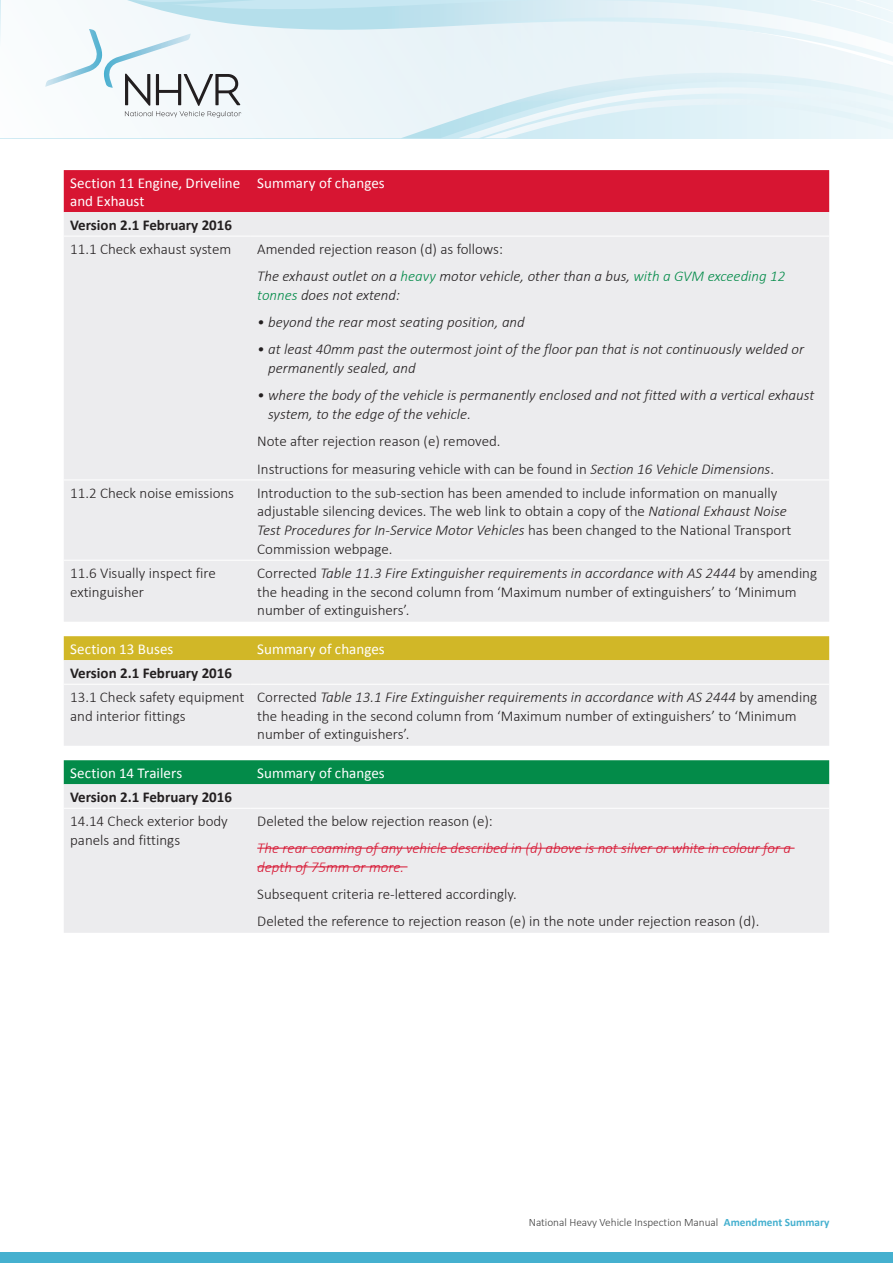
<style>
.page{position:relative;width:893px;height:1263px;background:#fff}
.page>*{position:absolute;margin:0;border:0;box-sizing:border-box;transform-origin:0 0}
.t1{font:300 15px/18.8px "Calibri";color:#231f20}
.t2{font:italic 300 15px/18.8px "Calibri";color:#231f20}
.t3{font:15px/18px "Calibri";color:#fff}
.t4{font:italic 300 15px/18.8px "Calibri";color:#d71532}
.t5{font:700 15px "Calibri";color:#231f20}
.t6{font:300 11.25px "Calibri";color:#3f3f3f}
.s1{font-style:normal}
.s2{color:#038b49}
.s3{font-style:italic}
.s4{font-weight:700;color:#45b0cf}
</style>
<div class="page">
<div style="left:0;top:1252px;width:893px;height:11px;background:#45b0cf"></div>
<svg style="left:45px;top:0;width:848px;height:138px"></svg>
<div style="left:64px;top:170px;width:765px;height:42px;background:#d71532"></div>
<div style="left:64px;top:212px;width:765px;height:410px;background:#ececee"></div>
<hr style="left:64px;top:236px;width:187px;height:1px;background:#fff">
<hr style="left:251px;top:236px;width:578px;height:1px;background:#fff">
<hr style="left:64px;top:479px;width:187px;height:1px;background:#fff">
<hr style="left:251px;top:479px;width:578px;height:1px;background:#fff">
<hr style="left:64px;top:560px;width:187px;height:1px;background:#fff">
<hr style="left:251px;top:560px;width:578px;height:1px;background:#fff">
<div style="left:64px;top:636px;width:765px;height:24px;background:#d1b727"></div>
<div style="left:64px;top:660px;width:765px;height:86px;background:#ececee"></div>
<hr style="left:64px;top:684px;width:187px;height:1px;background:#fff">
<hr style="left:251px;top:684px;width:578px;height:1px;background:#fff">
<div style="left:64px;top:760px;width:765px;height:24px;background:#038b49"></div>
<div style="left:64px;top:784px;width:765px;height:149px;background:#ececee"></div>
<hr style="left:64px;top:808px;width:187px;height:1px;background:#fff">
<hr style="left:251px;top:808px;width:578px;height:1px;background:#fff">
<hr style="left:257px;top:848px;width:538px;height:1px;background:#d71532">
<hr style="left:257px;top:866px;width:151px;height:1px;background:#d71532">
<p class="t3" style="left:70px;top:174px;width:172px">Section 11 Engine, Driveline and Exhaust</p>
<p class="t3" style="left:257px;top:174px;width:129px">Summary of changes</p>
<p class="t5" style="left:70px;top:215px;width:163px">Version 2.1 February 2016</p>
<p class="t1" style="left:70px;top:239px;width:163px">11.1 Check exhaust system</p>
<p class="t2" style="left:257px;top:235px;width:530px;line-height:27.3px"><span class="s1">Amended rejection reason (d) as follows:<br></span>The exhaust outlet on a <span class="s2">heavy</span> motor vehicle, other than a bus, <span class="s2">with a GVM exceeding 12</span></p>
<p class="t2" style="left:257px;top:285px;width:144px"><span class="s2">tonnes</span> does not extend:</p>
<p class="t2" style="left:257px;top:312px;width:269px">• beyond the rear most seating position, and</p>
<p class="t2" style="left:268px;top:340px;width:538px;text-indent:-11px">• at least 40mm past the outermost joint of the floor pan that is not continuously welded or permanently sealed, and</p>
<p class="t2" style="left:268px;top:386px;width:548px;text-indent:-11px">• where the body of the vehicle is permanently enclosed and not fitted with a vertical exhaust system, to the edge of the vehicle.</p>
<p class="t1" style="left:257px;top:427px;width:518px;line-height:27.3px">Note after rejection reason (e) removed.<br>Instructions for measuring vehicle with can be found in <span class="s3">Section 16 Vehicle Dimensions</span>.</p>
<p class="t1" style="left:70px;top:482px;width:165px">11.2 Check noise emissions</p>
<p class="t1" style="left:257px;top:482px;width:536px">Introduction to the sub-section has been amended to include information on manually adjustable silencing devices. The web link to obtain a copy of the <span class="s3">National Exhaust Noise Test Procedures for In-Service Motor Vehicles</span> has been changed to the National Transport Commission webpage.</p>
<p class="t1" style="left:70px;top:563px;width:147px">11.6 Visually inspect fire extinguisher</p>
<p class="t1" style="left:257px;top:563px;width:561px">Corrected <span class="s3">Table 11.3 Fire Extinguisher requirements in accordance with AS 2444</span> by amending the heading in the second column from ‘Maximum number of extinguishers’ to ‘Minimum number of extinguishers’.</p>
<p class="t3" style="left:70px;top:640px;width:105px">Section 13 Buses</p>
<p class="t3" style="left:257px;top:640px;width:129px">Summary of changes</p>
<p class="t5" style="left:70px;top:663px;width:163px">Version 2.1 February 2016</p>
<p class="t1" style="left:70px;top:687px;width:176px">13.1 Check safety equipment and interior fittings</p>
<p class="t1" style="left:257px;top:687px;width:561px">Corrected <span class="s3">Table 13.1 Fire Extinguisher requirements in accordance with AS 2444</span> by amending the heading in the second column from ‘Maximum number of extinguishers’ to ‘Minimum number of extinguishers’.</p>
<p class="t3" style="left:70px;top:764px;width:114px">Section 14 Trailers</p>
<p class="t3" style="left:257px;top:764px;width:129px">Summary of changes</p>
<p class="t5" style="left:70px;top:787px;width:163px">Version 2.1 February 2016</p>
<p class="t1" style="left:70px;top:811px;width:159px">14.14 Check exterior body panels and fittings</p>
<p class="t1" style="left:257px;top:811px;width:237px">Deleted the below rejection reason (e):</p>
<p class="t4" style="left:257px;top:839px;width:535px">The rear coaming of any vehicle described in (d) above is not silver or white in colour for a depth of 75mm or more.</p>
<p class="t1" style="left:257px;top:880px;width:504px;line-height:27.3px">Subsequent criteria re-lettered accordingly.<br>Deleted the reference to rejection reason (e) in the note under rejection reason (d).</p>
<p class="t6" style="left:529px;top:1215px;width:302px">National Heavy Vehicle Inspection Manual <span class="s4">Amendment Summary</span></p>
</div>
